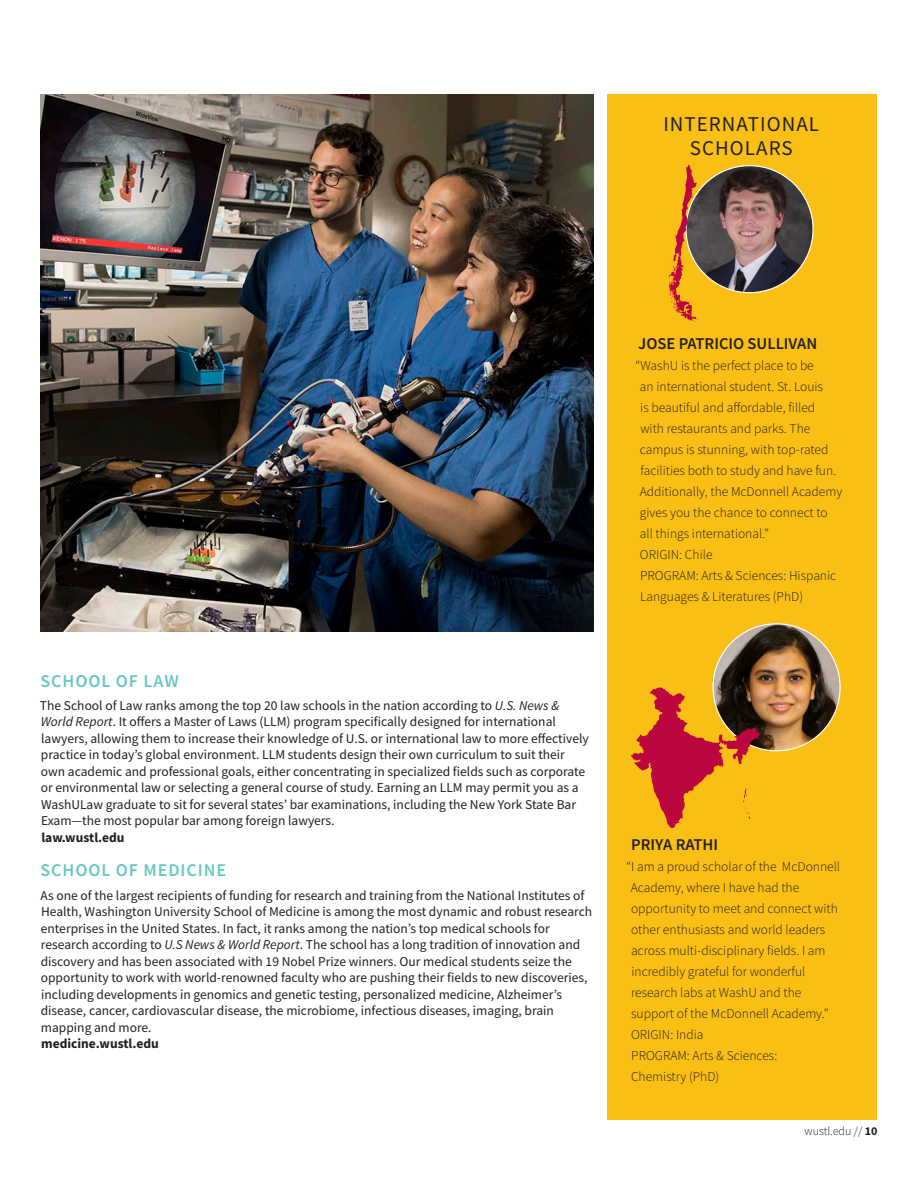
<style>
.page{position:relative;width:918px;height:1188px;background:#fff}
.page>*{position:absolute;margin:0;border:0;box-sizing:border-box;transform-origin:0 0}
.Headline{font:21px/24px "Source Sans Pro";letter-spacing:.05em;color:#231f20;text-align:center}
.InCopy_Headline{font:600 18px "Source Sans Pro";letter-spacing:.05em;color:#66c7c7}
.Sidebar{font:600 16.5px "Source Sans Pro";color:#231f20}
.Body_copy{font:13.5px/16.5px "Source Sans Pro";color:#231f20}
.Sidebar-2{font:300 13.5px/21px "Source Sans Pro";color:#231f20}
.t1{font:300 12px "Source Sans Pro";color:#231f20}
.s1{font-style:italic}
.s2{font-weight:700}
</style>
<div class="page">
<img style="left:40px;top:94px;width:554px;height:538px">
<div style="left:608px;top:94px;width:270px;height:1026px;background:#f9bf14"></div>
<img style="left:686px;top:166px;width:127px;height:127px;border-radius:64px">
<svg style="left:669px;top:165px;width:30px;height:157px"></svg>
<img style="left:714px;top:624px;width:126px;height:127px">
<svg style="left:631px;top:687px;width:129px;height:142px"></svg>
<p class="Headline" style="left:663px;top:112px;width:157px">INTERNATIONAL<br>SCHOLARS</p>
<p class="InCopy_Headline" style="left:41px;top:669px;width:140px">SCHOOL OF LAW</p>
<p class="Body_copy" style="left:40px;top:697px;width:550px">The School of Law ranks among the top 20 law schools in the nation according to <span class="s1">U.S. News &amp; World Report</span>. It offers a Master of Laws (LLM) program specifically designed for international lawyers, allowing them to increase their knowledge of U.S. or international law to more effectively practice in today’s global environment. LLM students design their own curriculum to suit their own academic and professional goals, either concentrating in specialized fields such as corporate or environmental law or selecting a general course of study. Earning an LLM may permit you as a WashULaw graduate to sit for several states’ bar examinations, including the New York State Bar Exam—the most popular bar among foreign lawyers.<br><span class="s2">law.wustl.edu</span></p>
<p class="InCopy_Headline" style="left:41px;top:859px;width:187px">SCHOOL OF MEDICINE</p>
<p class="Body_copy" style="left:41px;top:887px;width:553px">As one of the largest recipients of funding for research and training from the National Institutes of Health, Washington University School of Medicine is among the most dynamic and robust research enterprises in the United States. In fact, it ranks among the nation’s top medical schools for research according to <span class="s1">U.S News &amp; World Report</span>. The school has a long tradition of innovation and discovery and has been associated with 19 Nobel Prize winners. Our medical students seize the opportunity to work with world-renowned faculty who are pushing their fields to new discoveries, including developments in genomics and genetic testing, personalized medicine, Alzheimer’s disease, cancer, cardiovascular disease, the microbiome, infectious diseases, imaging, brain mapping and more.<br><span class="s2">medicine.wustl.edu</span></p>
<p class="Sidebar" style="left:638px;top:333px;width:181px">JOSE PATRICIO SULLIVAN</p>
<p class="Sidebar-2" style="left:640px;top:355px;width:204px;text-indent:-4px">“WashU is the perfect place to be<br>an international student. St. Louis<br>is beautiful and affordable, filled<br>with restaurants and parks. The campus is stunning, with top-rated facilities both to study and have fun.<br>Additionally, the McDonnell Academy gives you the chance to connect to all things international.”<br>ORIGIN: Chile<br>PROGRAM: Arts &amp; Sciences: Hispanic<br>Languages &amp; Literatures (PhD)</p>
<p class="Sidebar" style="left:631px;top:833px;width:88px">PRIYA RATHI</p>
<p class="Sidebar-2" style="left:631px;top:856px;width:211px;text-indent:-4px">“I am a proud scholar of the McDonnell<br>Academy, where I have had the opportunity to meet and connect with other enthusiasts and world leaders across multi-disciplinary fields. I am incredibly grateful for wonderful research labs at WashU and the support of the McDonnell Academy.”<br>ORIGIN: India<br>PROGRAM: Arts &amp; Sciences:<br>Chemistry (PhD)</p>
<p class="t1" style="left:805px;top:1124px;width:74px">wustl.edu // <span class="s2">10</span></p>
</div>
